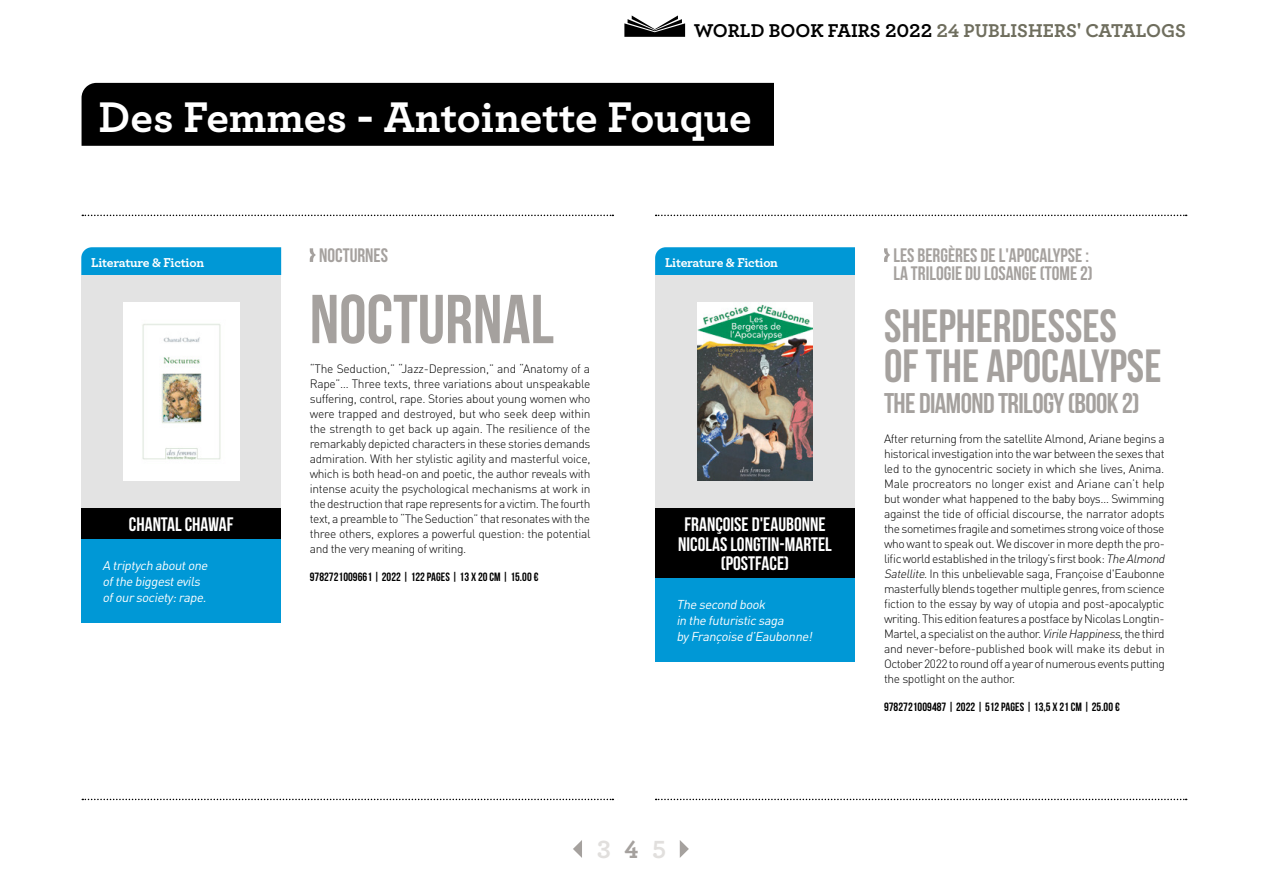
<style>
.page{position:relative;width:1263px;height:893px;background:#fff}
.page>*{position:absolute;margin:0;border:0;box-sizing:border-box;transform-origin:0 0}
.t1{font:69px "Bebas Neue";color:#a5a19e}
.t2{font:46.5px/40.5px "Bebas Neue";color:#a5a19e}
.t3{font:700 45px "Archer";color:#fff}
.t4{font:28.5px "Bebas Neue";letter-spacing:-.02em;color:#a5a19e}
.t5{font:700 26.1px "Archer";color:#e1dfdd}
.t6{font:19.5px/19.5px "Bebas Neue";color:#fff;text-align:center}
.t7{font:19.5px/18px "Bebas Neue";color:#a5a19e}
.t8{font:700 19.5px "Archer";color:#6f6e5e}
.t9{font:700 13.5px "Archer";letter-spacing:-.02em;color:#fff}
.t10{font:italic 12.75px/15.8px "DIN Pro";color:#fff}
.t11{font:300 12px/15px "DIN Pro";letter-spacing:-.03em;color:#000;text-align:justify}
.t12{font:12px "Bebas Neue";letter-spacing:.005em;color:#000}
.s1{color:#000}
.s2{color:#a5a19e}
.s3{font-style:italic}
</style>
<div class="page">
<svg style="left:310px;top:248px;width:6px;height:14px"></svg>
<svg style="left:82px;top:215px;width:531px;height:1px"></svg>
<svg style="left:656px;top:215px;width:531px;height:1px"></svg>
<svg style="left:884px;top:248px;width:6px;height:14px"></svg>
<svg style="left:82px;top:799px;width:531px;height:1px"></svg>
<svg style="left:656px;top:799px;width:531px;height:1px"></svg>
<svg style="left:624px;top:15px;width:61px;height:22px"></svg>
<div style="left:82px;top:83px;width:692px;height:63px;background:#000"></div>
<svg style="left:573px;top:840px;width:9px;height:18px"></svg>
<svg style="left:680px;top:840px;width:9px;height:18px"></svg>
<div style="left:655px;top:247px;width:200px;height:28px;background:#0098d6"></div>
<div style="left:655px;top:275px;width:200px;height:233px;background:#e3e3e3"></div>
<img style="left:698px;top:302px;width:114px;height:179px">
<div style="left:655px;top:508px;width:200px;height:71px;background:#000"></div>
<div style="left:655px;top:578px;width:200px;height:84px;background:#0098d6"></div>
<div style="left:81px;top:247px;width:200px;height:28px;background:#0098d6"></div>
<div style="left:81px;top:275px;width:200px;height:233px;background:#e3e3e3"></div>
<img style="left:123px;top:302px;width:116px;height:179px">
<div style="left:81px;top:508px;width:200px;height:32px;background:#000"></div>
<div style="left:81px;top:539px;width:200px;height:84px;background:#0098d6"></div>
<h3 class="t8" style="left:694px;top:15px;width:494px"><span class="s1">WORLD BOOK FAIRS 2022</span> 24 PUBLISHERS' CATALOGS</h3>
<h3 class="t3" style="left:99px;top:82px;width:655px">Des Femmes - Antoinette Fouque</h3>
<p class="t9" style="left:91px;top:251px;width:114px">Literature &amp; Fiction</p>
<h3 class="t6" style="left:129px;top:514px;width:106px">CHANTAL CHAWAF</h3>
<p class="t10" style="left:103px;top:557px;width:109px">A triptych aboutone ofthe biggestevils ofoursociety:rape.</p>
<h3 class="t7" style="left:319px;top:246px;width:70px">NOCTURNES</h3>
<h1 class="t1" style="left:310px;top:281px;width:246px">NOCTURNAL</h1>
<p class="t11" style="left:310px;top:361px;width:282px">“The Seduction,” “Jazz-Depression,” and “Anatomy of a Rape”… Three texts, three variations about unspeakable suffering, control, rape. Stories about young women who were trapped and destroyed, but who seek deep within the strength to get back up again. The resilience of the remarkably depicted characters in these stories demands admiration. With her stylistic agility and masterful voice, which is both head-on and poetic, the author reveals with intense acuity the psychological mechanisms at work in the destruction that rape represents for a victim. The fourth text, a preamble to “The Seduction” that resonates with the three others, explores a powerful question: the potential and the very meaning of writing.</p>
<p class="t12" style="left:310px;top:570px;width:230px">9782721009661 | 2022 | 122 PAGES | 13 X 20 CM | 15.00 €</p>
<p class="t9" style="left:665px;top:251px;width:114px">Literature &amp; Fiction</p>
<h3 class="t6" style="left:678px;top:514px;width:155px">FRANÇOISE D'EAUBONNE<br>NICOLAS LONGTIN-MARTEL (POSTFACE)</h3>
<p class="t10" style="left:676px;top:596px;width:140px">The second book<br>in the futuristicsaga byFrançoise d’Eaubonne!</p>
<h3 class="t5" style="left:597px;top:829px;width:70px">3 <span class="s2">4</span> 5</h3>
<h3 class="t7" style="left:893px;top:246px;width:201px">LES BERGÈRES DE L'APOCALYPSE :<br>LA TRILOGIE DU LOSANGE (TOME 2)</h3>
<h2 class="t2" style="left:884px;top:305px;width:279px">SHEPHERDESSES<br>OF THE APOCALYPSE</h2>
<h3 class="t4" style="left:884px;top:388px;width:257px">THE DIAMOND TRILOGY (BOOK 2)</h3>
<p class="t11" style="left:884px;top:431px;width:285px;text-align:left">After returning from the satellite Almond, Ariane begins a historical investigation into the war between the sexes that led to the gynocentric society in which she lives, Anima.<br>Male procreators no longer exist and Ariane can’t help but wonder what happened to the baby boys… Swimming against the tide of official discourse, the narrator adopts the sometimes fragile and sometimes strong voice of those who want to speak out. We discover in more depth the pro&shy;lific world established in the trilogy’s first book: <span class="s3">TheAlmond Satellite</span>. In this unbelievable saga, Françoise d'Eaubonne masterfully blends together multiple genres, from science fiction to the essay by way of utopia and post-apocalyptic writing. This edition features a postface by Nicolas Longtin-Martel, a specialist on the author. <span class="s3">Virile Happiness</span>, the third and never-before-published book will make its debut in October 2022 to round off a year of numerous events putting the spotlight on the author.</p>
<p class="t12" style="left:884px;top:700px;width:237px">9782721009487 | 2022 | 512 PAGES | 13,5 X 21 CM | 25.00 €</p>
</div>
